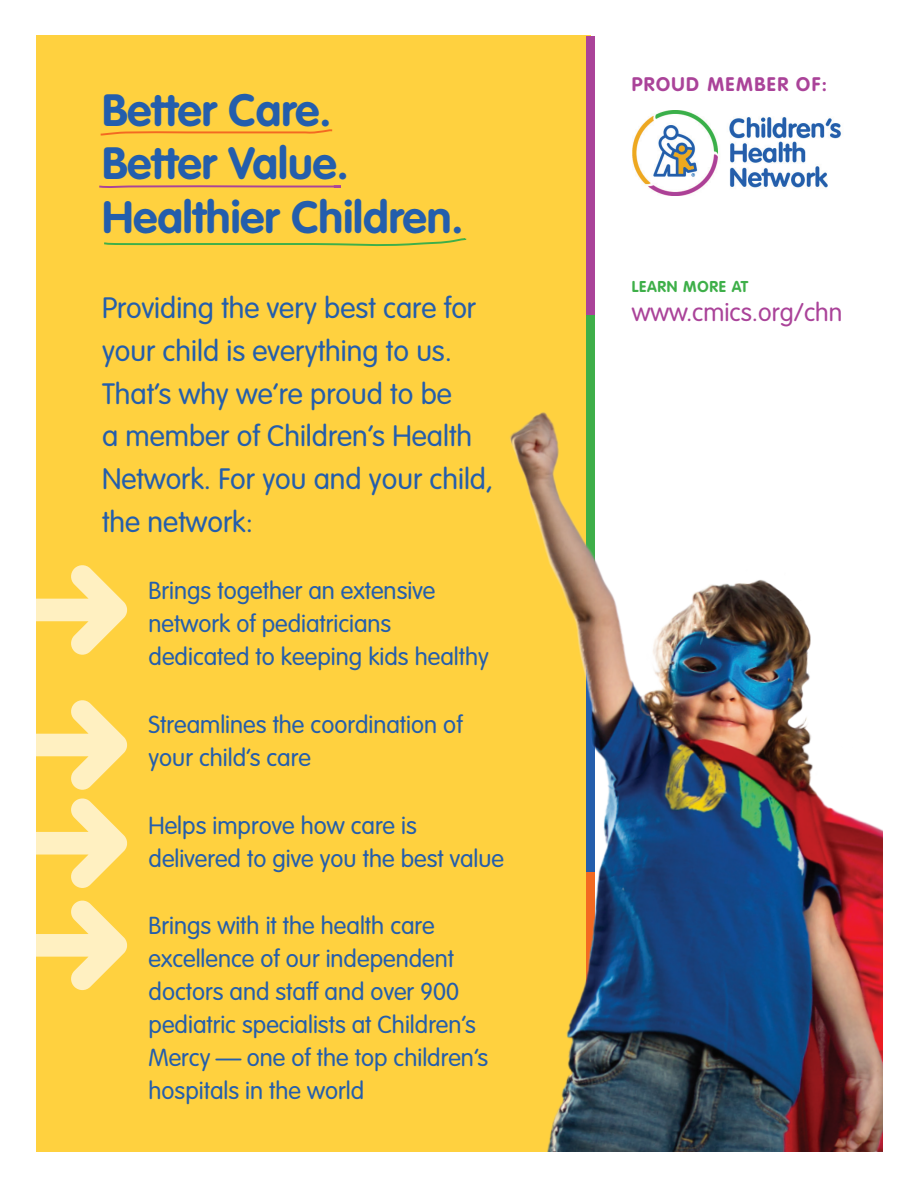
<style>
.page{position:relative;width:918px;height:1188px;background:#fff}
.page>*{position:absolute;margin:0;border:0;box-sizing:border-box;transform-origin:0 0}
.t1{font:700 44.55px "VAG Rounded Std";color:#245eac}
.t2{font:300 29.1px/42.6px "VAG Rounded Std";color:#245eac}
.t3{font:300 25.2px "VAG Rounded Std";color:#aa4399}
.t4{font:300 24.15px/33px "VAG Rounded Std";color:#245eac}
.t5{font:700 19.35px "VAG Rounded Std";letter-spacing:.075em;color:#aa4399}
.t6{font:700 15.45px "VAG Rounded Std";letter-spacing:.05em;color:#3eaf49}
</style>
<div class="page">
<img style="left:632px;top:110px;width:210px;height:86px">
<div style="left:36px;top:36px;width:555px;height:1116px;background:#ffd13f"></div>
<div style="left:586px;top:36px;width:9px;height:279px;background:#aa4399"></div>
<div style="left:586px;top:315px;width:9px;height:279px;background:#3eaf49"></div>
<img style="left:509px;top:412px;width:373px;height:740px">
<svg style="left:100px;top:129px;width:233px;height:7px"></svg>
<svg style="left:99px;top:185px;width:242px;height:3px"></svg>
<svg style="left:104px;top:238px;width:363px;height:8px"></svg>
<svg style="left:36px;top:565px;width:91px;height:90px"></svg>
<svg style="left:36px;top:700px;width:91px;height:90px"></svg>
<svg style="left:36px;top:798px;width:91px;height:90px"></svg>
<svg style="left:36px;top:900px;width:91px;height:90px"></svg>
<p class="t1" style="left:102px;top:84px;width:231px">Better Care.</p>
<p class="t1" style="left:102px;top:137px;width:248px">Better Value.</p>
<p class="t1" style="left:102px;top:191px;width:363px">Healthier Children.</p>
<p class="t2" style="left:102px;top:288px;width:393px">Providing the very best care for your child is everything to us.<br>That’s why we’re proud to be<br>a member of Children’s Health<br>Network. For you and your child, the network:</p>
<p class="t4" style="left:149px;top:575px;width:288px">Brings together an extensive network of pediatricians</p>
<p class="t4" style="left:149px;top:641px;width:342px">dedicated to keeping kids healthy</p>
<p class="t4" style="left:149px;top:709px;width:316px">Streamlines the coordination of your child’s care</p>
<p class="t4" style="left:149px;top:810px;width:357px">Helps improve how care is delivered to give you the best value</p>
<p class="t4" style="left:149px;top:910px;width:341px">Brings with it the health care excellence of our independent doctors and staff and over 900 pediatric specialists at Children’s<br>Mercy — one of the top children’s hospitals in the world</p>
<p class="t5" style="left:632px;top:73px;width:197px">PROUD MEMBER OF:</p>
<p class="t6" style="left:632px;top:277px;width:118px">LEARN MORE AT</p>
<p class="t3" style="left:632px;top:298px;width:212px">www.cmics.org/chn</p>
</div>
